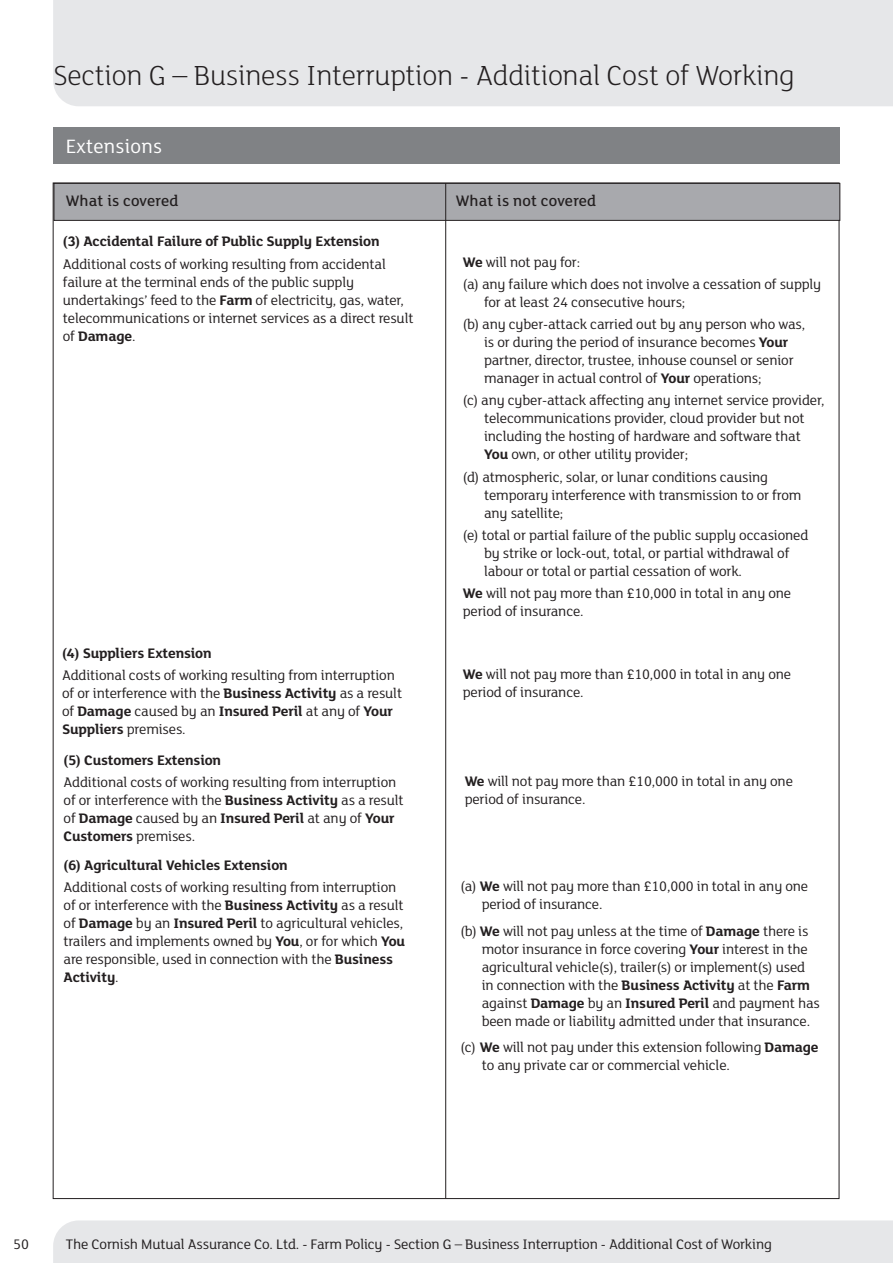
<style>
.page{position:relative;width:893px;height:1263px;background:#fff}
.page>*{position:absolute;margin:0;border:0;box-sizing:border-box;transform-origin:0 0}
.t1{font:300 30px "FS Lola";letter-spacing:-.01em;color:#231f20}
.t2{font:21px "FS Lola";letter-spacing:.01em;color:#fff}
.t3{font:500 16.5px "FS Lola";letter-spacing:.01em;color:#231f20}
.t4{font:15px/18px "FS Lola";letter-spacing:-.01em;color:#231f20}
.t5{font:700 15px "FS Lola";letter-spacing:-.01em;color:#231f20}
.s1{font-weight:700}
</style>
<div class="page">
<div style="left:53px;top:1220px;width:840px;height:43px;background:#e6e7e9"></div>
<div style="left:53px;top:0;width:840px;height:106px;background:#e6e7e9"></div>
<div style="left:53px;top:127px;width:786px;height:36px;background:#808285"></div>
<div style="left:54px;top:183px;width:786px;height:37px;background:#a8a9ad"></div>
<div style="left:54px;top:183px;width:786px;height:38px;border:1px solid #231f20"></div>
<hr style="left:445px;top:183px;width:1px;height:1015px;background:#231f20">
<h1 class="t1" style="left:53px;top:55px;width:743px">Section G – Business Interruption - Additional Cost of Working</h1>
<h2 class="t2" style="left:66px;top:133px;width:98px">Extensions</h2>
<p class="t3" style="left:66px;top:190px;width:114px">What is covered</p>
<p class="t3" style="left:456px;top:190px;width:142px">What is not covered</p>
<p class="t5" style="left:63px;top:231px;width:318px">(3) Accidental Failure of Public Supply Extension</p>
<p class="t4" style="left:63px;top:254px;width:352px">Additional costs of working resulting from accidental failure at the terminal ends of the public supply undertakings’ feed to the <span class="s1">Farm</span> of electricity, gas, water, telecommunications or internet services as a direct result of <span class="s1">Damage</span>.</p>
<p class="t4" style="left:463px;top:250px;width:360px;line-height:22.2px"><span class="s1">We</span> will not pay for:<br>(a) any failure which does not involve a cessation of supply</p>
<p class="t4" style="left:463px;top:290px;width:344px;line-height:22.2px;text-indent:21px">for at least 24 consecutive hours;<br>(b) any cyber-attack carried out by any person who was,</p>
<p class="t4" style="left:484px;top:333px;width:311px">is or during the period of insurance becomes <span class="s1">Your </span>partner, director, trustee, inhouse counsel or senior manager in actual control of <span class="s1">Your</span> operations;</p>
<p class="t4" style="left:484px;top:391px;width:342px;text-indent:-21px">(c) any cyber-attack affecting any internet service provider, telecommunications provider, cloud provider but not including the hosting of hardware and software that <span class="s1">You</span> own, or other utility provider;</p>
<p class="t4" style="left:484px;top:467px;width:319px;text-indent:-21px">(d) atmospheric, solar, or lunar conditions causing temporary interference with transmission to or from any satellite;</p>
<p class="t4" style="left:484px;top:525px;width:326px;text-indent:-21px">(e) total or partial failure of the public supply occasioned by strike or lock-out, total, or partial withdrawal of labour or total or partial cessation of work.</p>
<p class="t4" style="left:463px;top:584px;width:330px"><span class="s1">We</span> will not pay more than £10,000 in total in any one period of insurance.</p>
<p class="t5" style="left:62px;top:643px;width:151px">(4) Suppliers Extension</p>
<p class="t4" style="left:62px;top:665px;width:342px">Additional costs of working resulting from interruption of or interference with the <span class="s1">Business Activity</span> as a result of <span class="s1">Damage</span> caused by an <span class="s1">Insured Peril</span> at any of <span class="s1">Your Suppliers</span> premises.</p>
<p class="t4" style="left:463px;top:664px;width:330px"><span class="s1">We</span> will not pay more than £10,000 in total in any one period of insurance.</p>
<p class="t5" style="left:64px;top:750px;width:159px">(5) Customers Extension</p>
<p class="t4" style="left:64px;top:773px;width:342px">Additional costs of working resulting from interruption of or interference with the <span class="s1">Business Activity</span> as a result of <span class="s1">Damage</span> caused by an <span class="s1">Insured Peril</span> at any of <span class="s1">Your Customers</span> premises.</p>
<p class="t4" style="left:465px;top:772px;width:330px"><span class="s1">We</span> will not pay more than £10,000 in total in any one period of insurance.</p>
<p class="t5" style="left:64px;top:854px;width:226px">(6) Agricultural Vehicles Extension</p>
<p class="t4" style="left:64px;top:877px;width:343px">Additional costs of working resulting from interruption of or interference with the <span class="s1">Business Activity</span> as a result of <span class="s1">Damage</span> by an <span class="s1">Insured Peril</span> to agricultural vehicles, trailers and implements owned by <span class="s1">You</span>, or for which <span class="s1">You </span>are responsible, used in connection with the <span class="s1">Business Activity</span>.</p>
<p class="t4" style="left:482px;top:877px;width:328px;text-indent:-21px">(a) <span class="s1">We</span> will not pay more than £10,000 in total in any one period of insurance.</p>
<p class="t4" style="left:482px;top:921px;width:340px;text-indent:-21px">(b) <span class="s1">We</span> will not pay unless at the time of <span class="s1">Damage</span> there is motor insurance in force covering <span class="s1">Your</span> interest in the agricultural vehicle(s), trailer(s) or implement(s) used in connection with the <span class="s1">Business Activity</span> at the <span class="s1">Farm </span>against <span class="s1">Damage</span> by an <span class="s1">Insured Peril</span> and payment has been made or liability admitted under that insurance.</p>
<p class="t4" style="left:482px;top:1038px;width:338px;text-indent:-21px">(c) <span class="s1">We</span> will not pay under this extension following <span class="s1">Damage </span>to any private car or commercial vehicle.</p>
<p class="t4" style="left:13px;top:1234px;width:17px">50</p>
<p class="t4" style="left:66px;top:1234px;width:707px">The Cornish Mutual Assurance Co. Ltd. - Farm Policy - Section G – Business Interruption - Additional Cost of Working</p>
</div>
